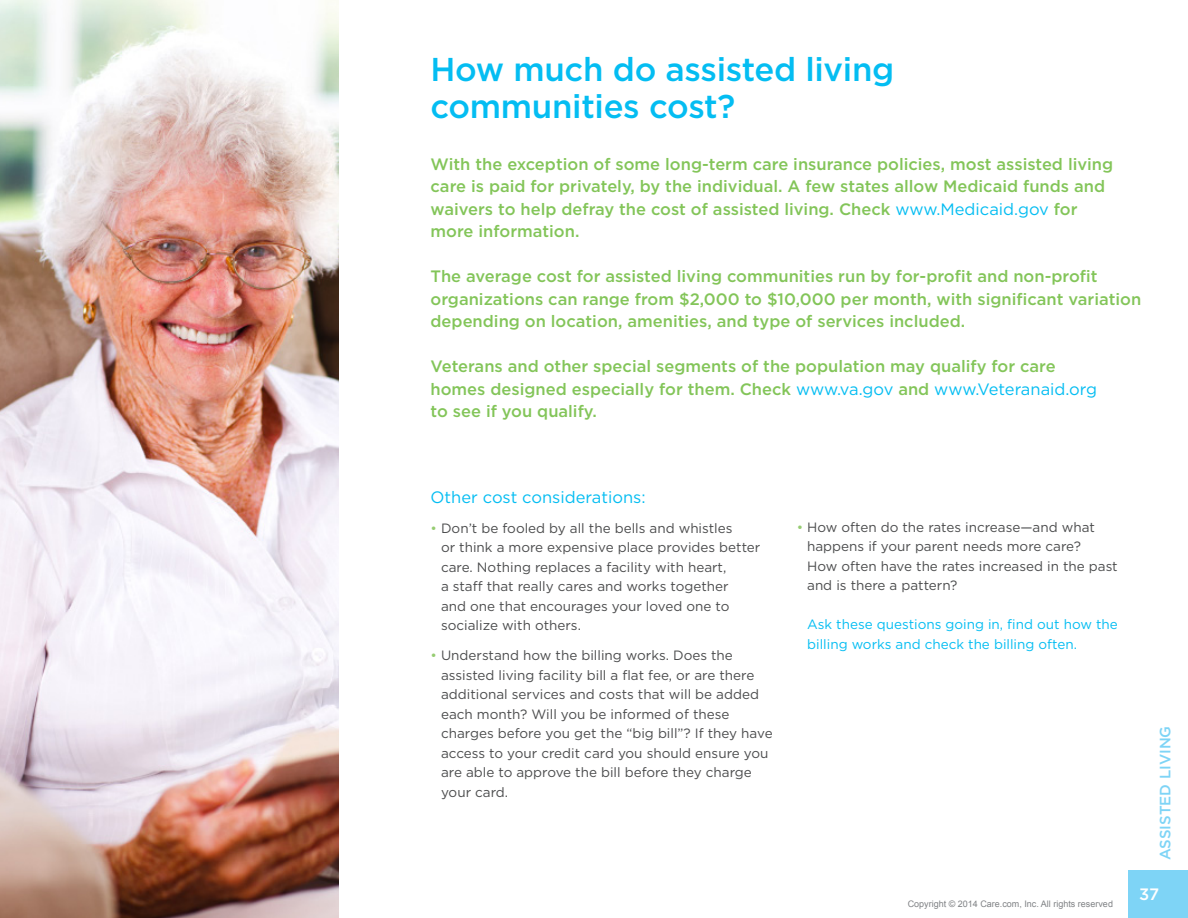
<style>
.page{position:relative;width:1188px;height:918px;background:#fff}
.page>*{position:absolute;margin:0;border:0;box-sizing:border-box;transform-origin:0 0}
.t1{font:500 33px/37.5px "Gotham";letter-spacing:-.01em;color:#04bdf2}
.t2{font:500 16.5px/22.5px "Gotham";color:#83c559}
.t3{font:16.5px "Gotham";color:#04bdf2}
.t4{font:500 16.5px "Gotham";color:#fff}
.t5{font:500 15px "Gotham";color:#7ed4f6}
.t6{font:13.5px/19.5px "Gotham";color:#4b4c4d}
.t7{font:13.5px/19.5px "Gotham";color:#04bdf2}
.t8{font:9px "Arial";color:#808285}
.s1{font-weight:400;color:#04bdf2}
.s2{color:#96cc72}
</style>
<div class="page">
<div style="left:1129px;top:870px;width:59px;height:48px;background:#7ed4f6"></div>
<img style="left:0;top:0;width:338px;height:918px">
<h1 class="t1" style="left:431px;top:50px;width:465px">How much do assisted living communities cost?</h1>
<p class="t2" style="left:431px;top:153px;width:684px">With the exception of some long-term care insurance policies, most assisted living care is paid for privately, by the individual. A few states allow Medicaid funds and waivers to help defray the cost of assisted living. Check <span class="s1">www.Medicaid.gov</span> for more information.</p>
<p class="t2" style="left:431px;top:265px;width:712px">The average cost for assisted living communities run by for-profit and non-profit organizations can range from $2,000 to $10,000 per month, with significant variation depending on location, amenities, and type of services included.</p>
<p class="t2" style="left:431px;top:355px;width:668px">Veterans and other special segments of the population may qualify for care homes designed especially for them. Check <span class="s1">www.va.gov</span> and <span class="s1">www.Veteranaid.org </span>to see if you qualify.</p>
<p class="t3" style="left:431px;top:486px;width:217px">Other cost considerations:</p>
<p class="t6" style="left:441px;top:518px;width:321px;text-indent:-11px"><span class="s2">•</span> Don’t be fooled by all the bells and whistles<br>or think a more expensive place provides better care. Nothing replaces a facility with heart,<br>a staff that really cares and works together<br>and one that encourages your loved one to socialize with others.</p>
<p class="t6" style="left:441px;top:645px;width:333px;text-indent:-11px"><span class="s2">•</span> Understand how the billing works. Does the assisted living facility bill a flat fee, or are there additional services and costs that will be added each month? Will you be informed of these charges before you get the “big bill”? If they have access to your credit card you should ensure you are able to approve the bill before they charge your card.</p>
<p class="t6" style="left:807px;top:517px;width:312px;text-indent:-11px"><span class="s2">•</span> How often do the rates increase—and what happens if your parent needs more care?<br>How often have the rates increased in the past and is there a pattern?</p>
<p class="t7" style="left:807px;top:614px;width:312px">Ask these questions going in, find out how the billing works and check the billing often.</p>
<p class="t5" style="left:1155px;top:860px;width:136px;rotate:-90deg">ASSISTED LIVING</p>
<p class="t8" style="left:908px;top:898px;width:207px">Copyright © 2014 Care.com, Inc. All rights reserved</p>
<p class="t4" style="left:1139px;top:884px;width:21px">37</p>
</div>
